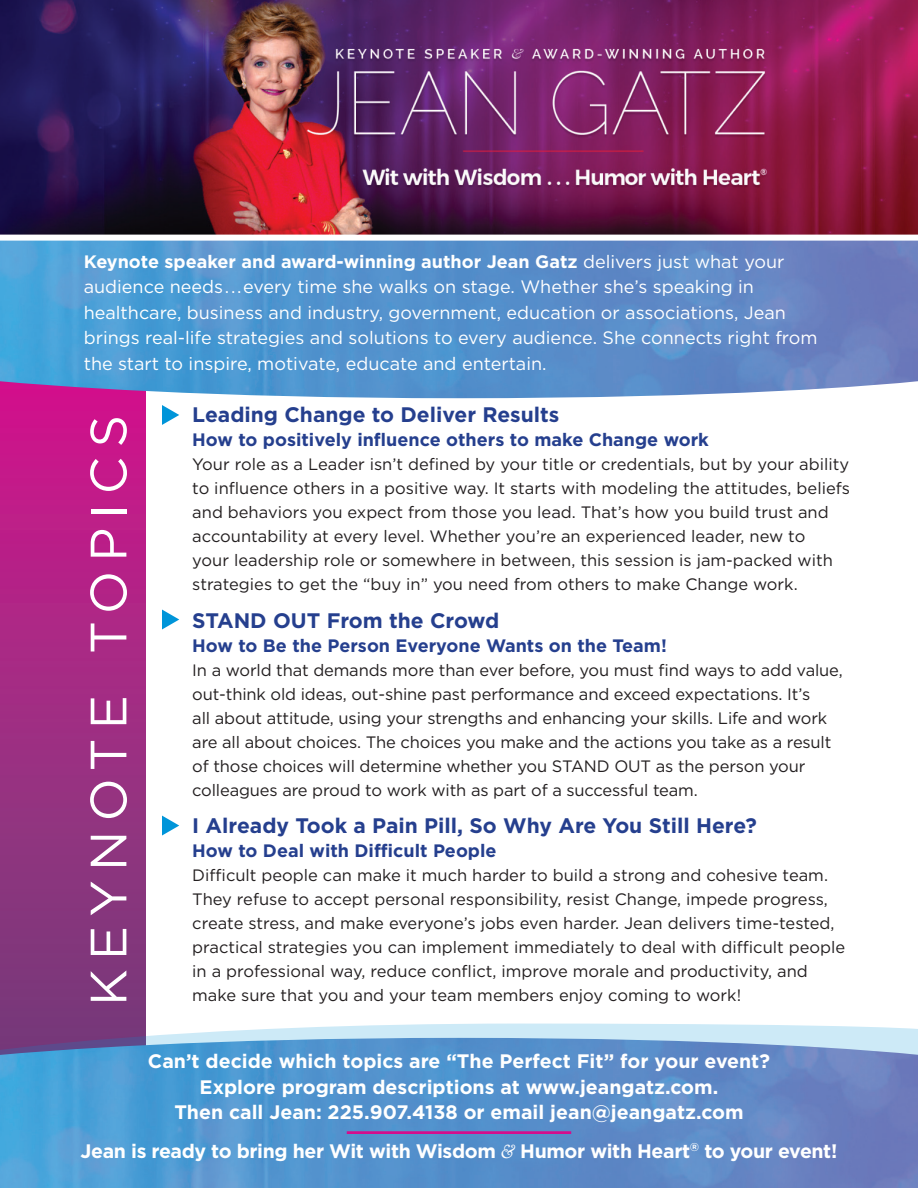
<style>
.page{position:relative;width:918px;height:1188px;background:#fff}
.page>*{position:absolute;margin:0;border:0;box-sizing:border-box;transform-origin:0 0}
.t1{font:51px "Gotham";letter-spacing:.18em;color:#fff}
.t2{font:700 21px "Gotham";color:#253f8e}
.t3{font:700 19.5px/25.5px "Gotham";color:#fff;text-align:center}
.t4{font:700 19.5px "Gotham";letter-spacing:-.02em;color:#fff}
.t5{font:18px/25.5px "Gotham";color:#fff}
.t6{font:700 18px "Gotham";color:#253f8e}
.t7{font:16.5px/24px "Gotham";color:#231f20}
.s1{font-weight:700}
.s2{font-family:"Goudy Old Style T";font-weight:400;font-style:italic}
</style>
<div class="page">
<svg style="left:0;top:398px;width:146px;height:626px;background:#a22a82"></svg>
<img style="left:0;top:241px;width:918px;height:157px">
<img style="left:0;top:0;width:918px;height:235px">
<svg style="left:162px;top:405px;width:17px;height:20px"></svg>
<svg style="left:162px;top:610px;width:17px;height:19px"></svg>
<svg style="left:162px;top:816px;width:17px;height:20px"></svg>
<svg style="left:0;top:1024px;width:918px;height:14px;background:#c5d0e4"></svg>
<img style="left:0;top:1038px;width:918px;height:150px">
<hr style="left:347px;top:1131px;width:224px;height:3px;background:#d50d8c">
<p class="t5" style="left:84px;top:248px;width:735px"><span class="s1">Keynote speaker and award-winning author Jean Gatz</span> delivers just what your audience needs...every time she walks on stage. Whether she’s speaking in healthcare, business and industry, government, education or associations, Jean brings real-life strategies and solutions to every audience. She connects right from the start to inspire, motivate, educate and entertain.</p>
<h1 class="t1" style="left:80px;top:1006px;width:592px;rotate:-90deg">KEYNOTE TOPICS</h1>
<p class="t2" style="left:192px;top:403px;width:369px">Leading Change to Deliver Results</p>
<p class="t6" style="left:192px;top:430px;width:518px">How to positively influence others to make Change work</p>
<p class="t7" style="left:192px;top:452px;width:659px">Your role as a Leader isn’t defined by your title or credentials, but by your ability to influence others in a positive way. It starts with modeling the attitudes, beliefs and behaviors you expect from those you lead. That’s how you build trust and accountability at every level. Whether you’re an experienced leader, new to<br>your leadership role or somewhere in between, this session is jam-packed with strategies to get the “buy in” you need from others to make Change work.</p>
<p class="t2" style="left:192px;top:608px;width:309px">STAND OUT From the Crowd</p>
<p class="t6" style="left:192px;top:635px;width:476px">How to Be the Person Everyone Wants on the Team!</p>
<p class="t7" style="left:192px;top:658px;width:652px">In a world that demands more than ever before, you must find ways to add value, out-think old ideas, out-shine past performance and exceed expectations. It’s<br>all about attitude, using your strengths and enhancing your skills. Life and work are all about choices. The choices you make and the actions you take as a result of those choices will determine whether you STAND OUT as the person your colleagues are proud to work with as part of a successful team.</p>
<p class="t2" style="left:192px;top:814px;width:566px">I Already Took a Pain Pill, So Why Are You Still Here?</p>
<p class="t6" style="left:192px;top:841px;width:306px">How to Deal with Difficult People</p>
<p class="t7" style="left:192px;top:863px;width:654px">Difficult people can make it much harder to build a strong and cohesive team.<br>They refuse to accept personal responsibility, resist Change, impede progress, create stress, and make everyone’s jobs even harder. Jean delivers time-tested, practical strategies you can implement immediately to deal with difficult people in a professional way, reduce conflict, improve morale and productivity, and make sure that you and your team members enjoy coming to work!</p>
<p class="t3" style="left:148px;top:1048px;width:624px">Can’t decide which topics are “The Perfect Fit” for your event?<br>Explore program descriptions at www.jeangatz.com.<br>Then call Jean: 225.907.4138 or email jean@jeangatz.com</p>
<p class="t4" style="left:81px;top:1140px;width:758px">Jean is ready to bring her Wit with Wisdom <span class="s2">&amp;</span> Humor with Heart<sup>®</sup> to your event!</p>
</div>
